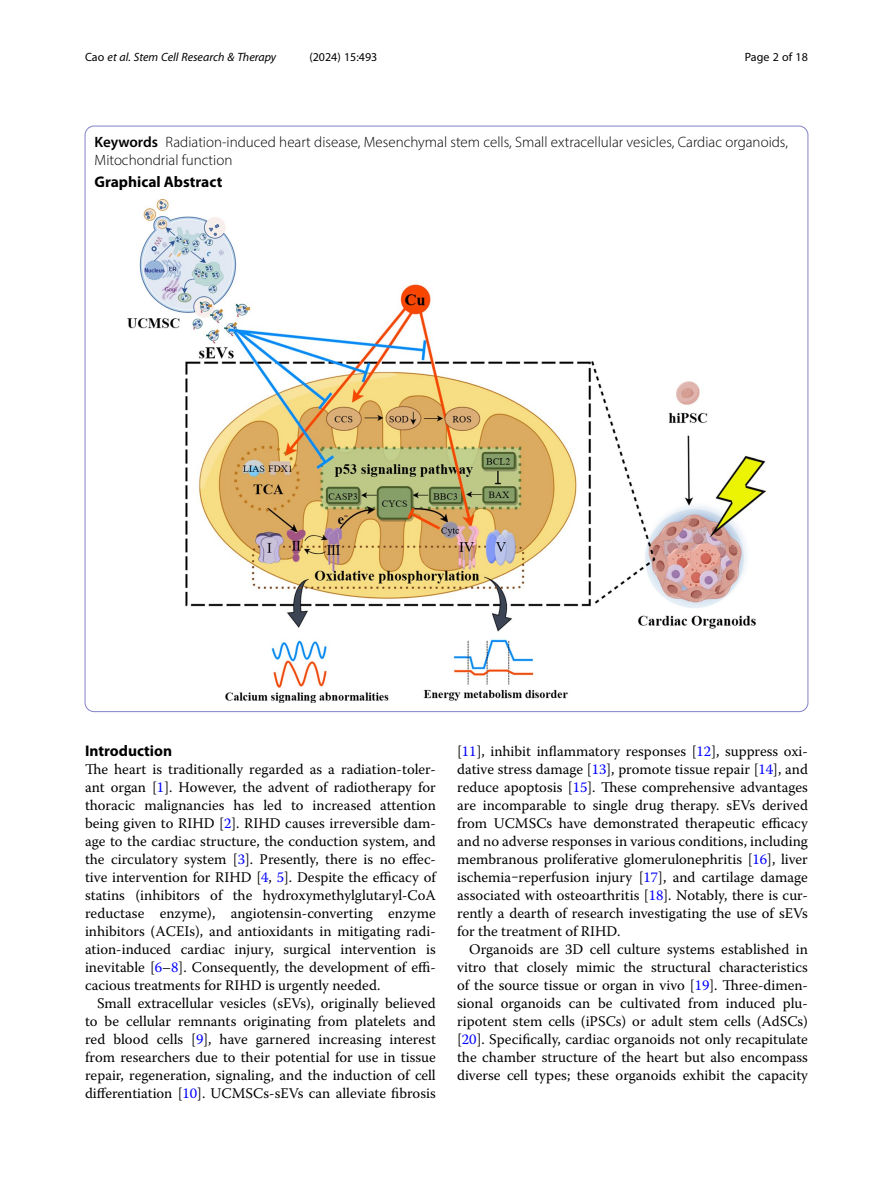
<style>
.page{position:relative;width:893px;height:1191px;background:#fff}
.page>*{position:absolute;margin:0;border:0;box-sizing:border-box;transform-origin:0 0}
.Abstract_UNstructure{font:700 15.45px "Myriad Pro";color:#000}
.Head_1{font:700 15.45px "Myriad Pro";color:#000}
.Keyword_Text{font:300 15px/18px "Myriad Pro";color:#000}
.Body_Text_Indent{font:14.7px/18px "Warnock Pro";color:#000;text-align:justify}
.Body_Text{font:14.7px/18px "Warnock Pro";color:#000;text-align:justify}
.t1{font:italic 12px "Myriad Pro";color:#000}
.t2{font:12px "Myriad Pro";color:#000}
.s1{font-style:normal}
.s2{font-weight:600}
.s3{color:#00f}
</style>
<div class="page">
<img style="left:128px;top:199px;width:637px;height:503px">
<p class="t1" style="left:85px;top:50px;width:193px"><span class="s1">Cao</span> et al. Stem Cell Research &amp; Therapy</p>
<p class="t2" style="left:309px;top:50px;width:70px">(2024) 15:493</p>
<p class="t2" style="left:745px;top:50px;width:65px">Page 2 of 18</p>
<p class="Keyword_Text" style="left:94px;top:132px;width:695px"><span class="s2">Keywords</span> Radiation-induced heart disease, Mesenchymal stem cells, Small extracellular vesicles, Cardiac organoids,<br>Mitochondrial function</p>
<p class="Abstract_UNstructure" style="left:94px;top:172px;width:129px">Graphical Abstract</p>
<p class="Head_1" style="left:85px;top:741px;width:89px">Introduction</p>
<p class="Body_Text" style="left:85px;top:760px;width:352px">The heart is traditionally regarded as a radiation-toler&shy;ant organ [<span class="s3">1</span>]. However, the advent of radiotherapy for thoracic malignancies has led to increased attention being given to RIHD [<span class="s3">2</span>]. RIHD causes irreversible dam&shy;age to the cardiac structure, the conduction system, and the circulatory system [<span class="s3">3</span>]. Presently, there is no effec&shy;tive intervention for RIHD [<span class="s3">4</span>, <span class="s3">5</span>]. Despite the efficacy of statins (inhibitors of the hydroxymethylglutaryl-CoA reductase enzyme), angiotensin-converting enzyme inhibitors (ACEIs), and antioxidants in mitigating radi&shy;ation-induced cardiac injury, surgical intervention is inevitable [<span class="s3">6</span>–<span class="s3">8</span>]. Consequently, the development of effi&shy;cacious treatments for RIHD is urgently needed.</p>
<p class="Body_Text_Indent" style="left:85px;top:994px;width:352px;text-indent:12px">Small extracellular vesicles (sEVs), originally believed to be cellular remnants originating from platelets and red blood cells [<span class="s3">9</span>], have garnered increasing interest from researchers due to their potential for use in tissue repair, regeneration, signaling, and the induction of cell differentiation [<span class="s3">10</span>]. UCMSCs-sEVs can alleviate fibrosis</p>
<p class="Body_Text_Indent" style="left:457px;top:742px;width:352px">[<span class="s3">11</span>], inhibit inflammatory responses [<span class="s3">12</span>], suppress oxi&shy;dative stress damage [<span class="s3">13</span>], promote tissue repair [<span class="s3">14</span>], and reduce apoptosis [<span class="s3">15</span>]. These comprehensive advantages are incomparable to single drug therapy. sEVs derived from UCMSCs have demonstrated therapeutic efficacy and no adverse responses in various conditions, including membranous proliferative glomerulonephritis [<span class="s3">16</span>], liver ischemia‒reperfusion injury [<span class="s3">17</span>], and cartilage damage associated with osteoarthritis [<span class="s3">18</span>]. Notably, there is cur&shy;rently a dearth of research investigating the use of sEVs for the treatment of RIHD.</p>
<p class="Body_Text_Indent" style="left:457px;top:940px;width:352px;text-indent:12px">Organoids are 3D cell culture systems established in vitro that closely mimic the structural characteristics of the source tissue or organ in vivo [<span class="s3">19</span>]. Three-dimen&shy;sional organoids can be cultivated from induced plu&shy;ripotent stem cells (iPSCs) or adult stem cells (AdSCs) [<span class="s3">20</span>]. Specifically, cardiac organoids not only recapitulate the chamber structure of the heart but also encompass diverse cell types; these organoids exhibit the capacity</p>
</div>
